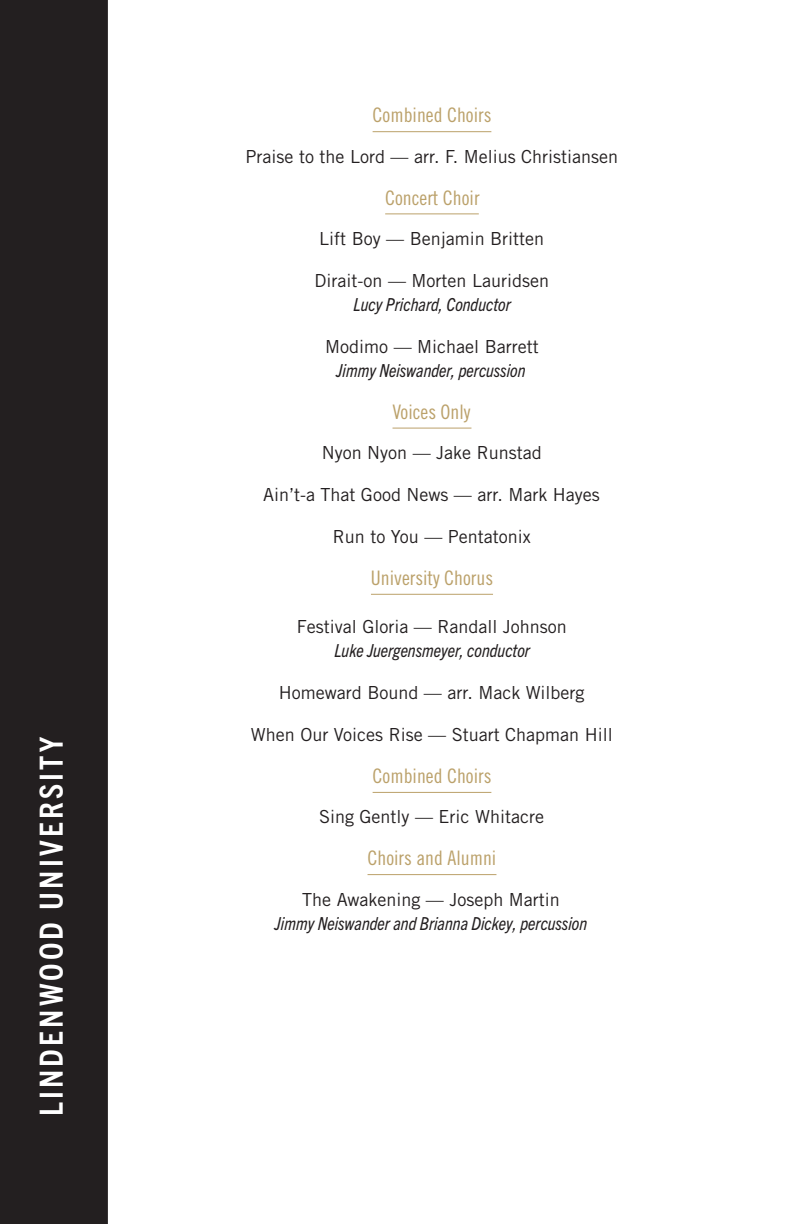
<style>
.page{position:relative;width:792px;height:1224px;background:#fff}
.page>*{position:absolute;margin:0;border:0;box-sizing:border-box;transform-origin:0 0}
.t1{font:700 condensed 32px "Trade Gothic Next LT Pro";letter-spacing:.1em;color:#fff}
.Page_Numbers{font:20px "Trade Gothic LT Std Cn 18";color:#bba16a}
.Produciton_List{font:18px "Trade Gothic LT Std";color:#231f20}
.Produciton_List-2{font:italic condensed 18px "Trade Gothic Next LT Pro";color:#231f20}
</style>
<div class="page">
<div style="left:0;top:0;width:108px;height:1224px;background:#231f20"></div>
<hr style="left:373px;top:131px;width:118px;height:1px;background:#bba16a">
<hr style="left:385px;top:214px;width:94px;height:1px;background:#bba16a">
<hr style="left:393px;top:428px;width:78px;height:1px;background:#bba16a">
<hr style="left:371px;top:594px;width:122px;height:1px;background:#bba16a">
<hr style="left:373px;top:792px;width:118px;height:1px;background:#bba16a">
<hr style="left:368px;top:874px;width:128px;height:1px;background:#bba16a">
<h1 class="t1" style="left:29px;top:1116px;width:381px;rotate:-90deg">LINDENWOOD UNIVERSITY</h1>
<p class="Page_Numbers" style="left:373px;top:103px;width:120px">Combined Choirs</p>
<p class="Produciton_List" style="left:246px;top:145px;width:374px">Praise to the Lord — arr. F. Melius Christiansen</p>
<p class="Page_Numbers" style="left:385px;top:186px;width:96px">Concert Choir</p>
<p class="Produciton_List" style="left:319px;top:228px;width:226px">Lift Boy — Benjamin Britten</p>
<p class="Produciton_List" style="left:315px;top:270px;width:236px">Dirait-on — Morten Lauridsen</p>
<p class="Produciton_List-2" style="left:354px;top:292px;width:159px">Lucy Prichard, Conductor</p>
<p class="Produciton_List" style="left:325px;top:336px;width:215px">Modimo — Michael Barrett</p>
<p class="Produciton_List-2" style="left:336px;top:358px;width:191px">Jimmy Neiswander, percussion</p>
<p class="Page_Numbers" style="left:393px;top:400px;width:80px">Voices Only</p>
<p class="Produciton_List" style="left:322px;top:442px;width:221px">Nyon Nyon — Jake Runstad</p>
<p class="Produciton_List" style="left:263px;top:484px;width:338px">Ain’t-a That Good News — arr. Mark Hayes</p>
<p class="Produciton_List" style="left:333px;top:526px;width:200px">Run to You — Pentatonix</p>
<p class="Page_Numbers" style="left:371px;top:566px;width:124px">University Chorus</p>
<p class="Produciton_List" style="left:297px;top:616px;width:271px">Festival Gloria — Randall Johnson</p>
<p class="Produciton_List-2" style="left:334px;top:638px;width:197px">Luke Juergensmeyer, conductor</p>
<p class="Produciton_List" style="left:279px;top:682px;width:307px">Homeward Bound — arr. Mack Wilberg</p>
<p class="Produciton_List" style="left:251px;top:724px;width:363px">When Our Voices Rise — Stuart Chapman Hill</p>
<p class="Page_Numbers" style="left:373px;top:764px;width:120px">Combined Choirs</p>
<p class="Produciton_List" style="left:319px;top:806px;width:226px">Sing Gently — Eric Whitacre</p>
<p class="Page_Numbers" style="left:368px;top:846px;width:130px">Choirs and Alumni</p>
<p class="Produciton_List" style="left:302px;top:888px;width:259px">The Awakening — Joseph Martin</p>
<p class="Produciton_List-2" style="left:275px;top:911px;width:314px">Jimmy Neiswander and Brianna Dickey, percussion</p>
</div>
